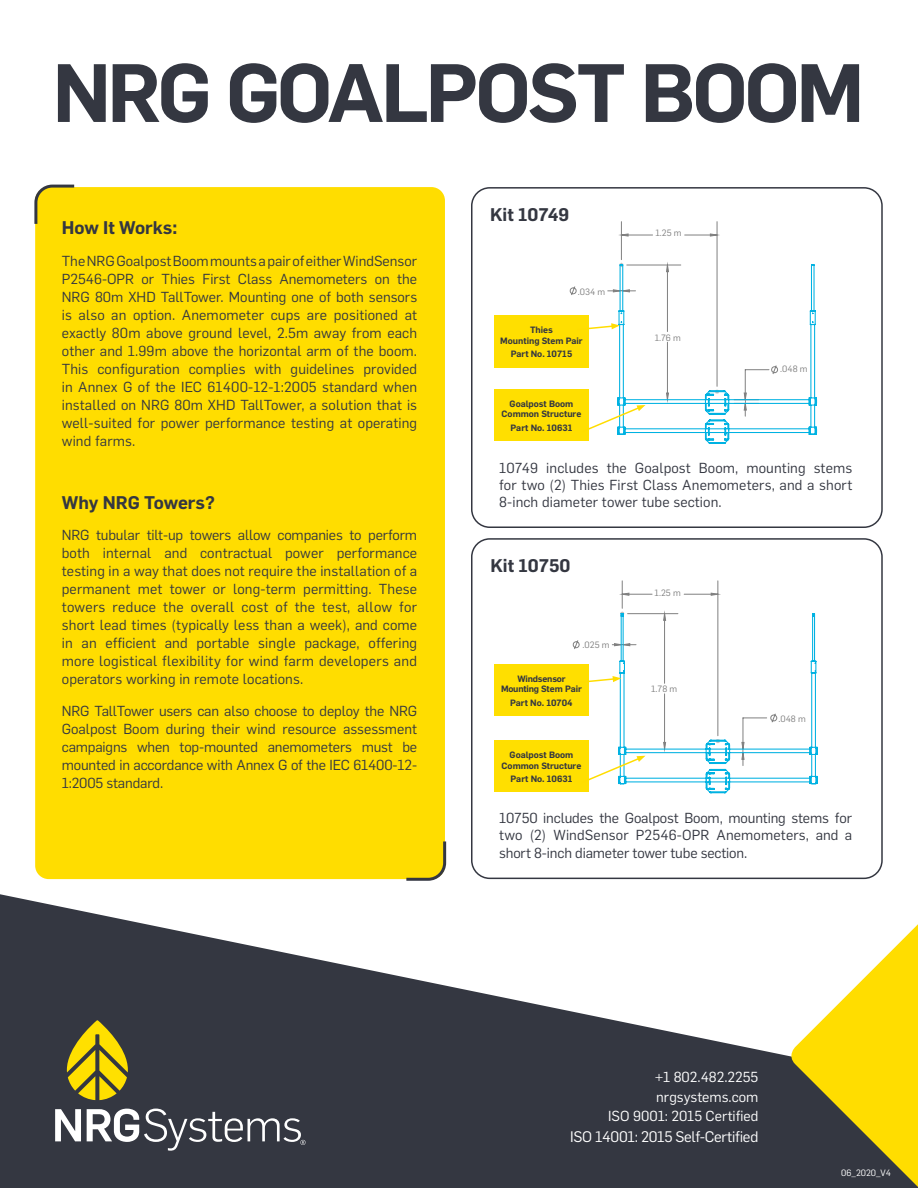
<style>
.page{position:relative;width:918px;height:1188px;background:#fff}
.page>*{position:absolute;margin:0;border:0;box-sizing:border-box;transform-origin:0 0}
.t1{font:600 81px "Flama";letter-spacing:-.04em;color:#343741}
.t2{font:600 18px "Flama";color:#343741}
.t3{font:15px "Flama";letter-spacing:-.02em;color:#fff}
.t4{font:14.25px/18px "Flama";letter-spacing:.01em;color:#343741;text-align:justify}
.t5{font:14.25px/19.5px "Flama";color:#fff;text-align:right}
.t6{font:600 9px/10.5px "Flama";color:#343741;text-align:center}
.t7{font:9px "Flama";color:#808080}
.t8{font:600 9px/10.5px "Flama";letter-spacing:-.02em;color:#343741;text-align:center}
.t9{font:9px "Flama";color:#fff}
</style>
<div class="page">
<div style="left:35px;top:187px;width:410px;height:692px;background:#fd0;border-radius:14px"></div>
<svg style="left:34px;top:184px;width:43px;height:43px"></svg>
<svg style="left:403px;top:841px;width:44px;height:40px"></svg>
<hr style="left:717px;top:222px;width:1px;height:164px;background:#808080">
<hr style="left:621px;top:222px;width:1px;height:38px;background:#808080">
<div style="left:471px;top:187px;width:412px;height:341px;border:2px solid #343741;border-radius:18px"></div>
<div style="left:471px;top:538px;width:412px;height:341px;border:2px solid #343741;border-radius:18px"></div>
<svg style="left:0;top:894px;width:787px;height:294px;fill:#343741"></svg>
<svg style="left:787px;top:835px;width:131px;height:353px"></svg>
<div style="left:494px;top:315px;width:95px;height:53px;background:#ffdf00"></div>
<div style="left:494px;top:389px;width:95px;height:51px;background:#ffdf00"></div>
<div style="left:494px;top:664px;width:95px;height:52px;background:#ffdf00"></div>
<div style="left:494px;top:740px;width:95px;height:52px;background:#ffdf00"></div>
<svg style="left:569px;top:233px;width:249px;height:211px"></svg>
<svg style="left:572px;top:581px;width:246px;height:213px"></svg>
<svg style="left:67px;top:1020px;width:61px;height:80px;background:#a1911d"></svg>
<svg style="left:55px;top:1109px;width:26px;height:32px"></svg>
<svg style="left:87px;top:1109px;width:219px;height:42px"></svg>
<h1 class="t1" style="left:52px;top:35px;width:813px">NRG GOALPOST BOOM</h1>
<p class="t2" style="left:62px;top:215px;width:117px">How It Works:</p>
<p class="t4" style="left:62px;top:251px;width:357px">The NRG Goalpost Boom mounts a pair of either WindSensor P2546-OPR or Thies First Class Anemometers on the NRG 80m XHD TallTower. Mounting one of both sensors is also an option. Anemometer cups are positioned at exactly 80m above ground level, 2.5m away from each other and 1.99m above the horizontal arm of the boom.<br>This configuration complies with guidelines provided in Annex G of the IEC 61400-12-1:2005 standard when installed on NRG 80m XHD TallTower, a solution that is well-suited for power performance testing at operating wind farms.</p>
<p class="t2" style="left:62px;top:489px;width:155px">Why NRG Towers?</p>
<p class="t4" style="left:62px;top:525px;width:357px">NRG tubular tilt-up towers allow companies to perform both internal and contractual power performance testing in a way that does not require the installation of a permanent met tower or long-term permitting. These towers reduce the overall cost of the test, allow for short lead times (typically less than a week), and come in an efficient and portable single package, offering more logistical flexibility for wind farm developers and operators working in remote locations.</p>
<p class="t4" style="left:62px;top:701px;width:357px">NRG TallTower users can also choose to deploy the NRG Goalpost Boom during their wind resource assessment campaigns when top-mounted anemometers must be mounted in accordance with Annex G of the IEC 61400-12- 1:2005 standard.</p>
<p class="t2" style="left:490px;top:202px;width:81px">Kit 10749</p>
<p class="t7" style="left:578px;top:286px;width:29px">.034 m</p>
<p class="t6" style="left:500px;top:324px;width:84px">Thies<br>Mounting Stem Pair</p>
<p class="t6" style="left:511px;top:348px;width:63px">Part No. 10715</p>
<p class="t6" style="left:502px;top:398px;width:81px">Goalpost Boom<br>Common Structure</p>
<p class="t6" style="left:511px;top:422px;width:63px">Part No. 10631</p>
<p class="t7" style="left:655px;top:227px;width:28px">1.25 m</p>
<p class="t7" style="left:655px;top:331px;width:28px">1.76 m</p>
<p class="t7" style="left:780px;top:363px;width:29px">.048 m</p>
<p class="t4" style="left:499px;top:459px;width:355px;line-height:17.1px">10749 includes the Goalpost Boom, mounting stems for two (2) Thies First Class Anemometers, and a short 8-inch diameter tower tube section.</p>
<p class="t2" style="left:490px;top:552px;width:82px">Kit 10750</p>
<p class="t7" style="left:583px;top:639px;width:28px">.025 m</p>
<p class="t8" style="left:501px;top:673px;width:82px">Windsensor<br>Mounting Stem Pair</p>
<p class="t6" style="left:510px;top:697px;width:64px">Part No. 10704</p>
<p class="t6" style="left:502px;top:749px;width:81px">Goalpost Boom<br>Common Structure</p>
<p class="t6" style="left:511px;top:773px;width:63px">Part No. 10631</p>
<p class="t7" style="left:655px;top:586px;width:28px">1.25 m</p>
<p class="t7" style="left:651px;top:682px;width:28px">1.78 m</p>
<p class="t7" style="left:778px;top:712px;width:29px">.048 m</p>
<p class="t4" style="left:499px;top:809px;width:355px;line-height:17.1px">10750 includes the Goalpost Boom, mounting stems for two (2) WindSensor P2546-OPR Anemometers, and a short 8-inch diameter tower tube section.</p>
<p class="t5" style="left:608px;top:1067px;width:152px">+1 802.482.2255 nrgsystems.com<br>ISO 9001: 2015 Certified</p>
<p class="t3" style="left:570px;top:1127px;width:190px">ISO 14001: 2015 Self-Certified</p>
<p class="t9" style="left:841px;top:1166px;width:51px">06_2020_V4</p>
</div>
